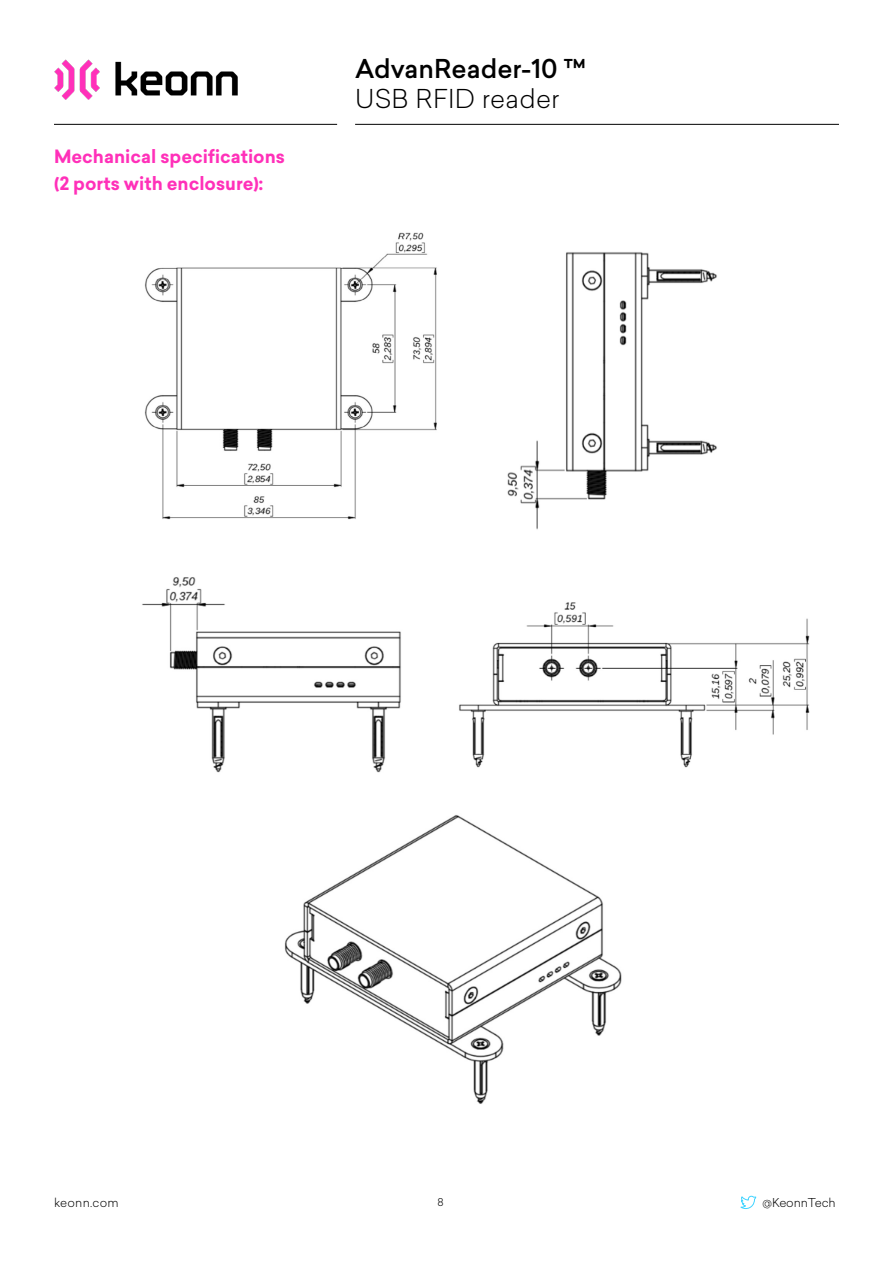
<style>
.page{position:relative;width:893px;height:1263px;background:#fff}
.page>*{position:absolute;margin:0;border:0;box-sizing:border-box;transform-origin:0 0}
.t1{font:500 25.5px "Sailec";color:#000}
.t2{font:300 25.5px "Sailec";letter-spacing:.01em;color:#000}
.t3{font:700 18px/27px "Sailec";color:#ff30b9}
.t4{font:300 12px "Sailec";letter-spacing:-.01em;color:#000}
.t5{font:300 12px "Sailec";letter-spacing:.02em;color:#000}
.t6{font:300 10.5px "Sailec";color:#000}
</style>
<div class="page">
<hr style="left:355px;top:124px;width:484px;height:1px;background:#000">
<hr style="left:54px;top:124px;width:283px;height:1px;background:#000">
<img style="left:54px;top:59px;width:184px;height:40px">
<svg style="left:740px;top:1195px;width:17px;height:14px"></svg>
<img style="left:144px;top:232px;width:293px;height:288px">
<img style="left:507px;top:252px;width:210px;height:278px">
<img style="left:142px;top:577px;width:259px;height:196px">
<img style="left:459px;top:602px;width:351px;height:166px">
<img style="left:284px;top:815px;width:338px;height:289px">
<p class="t3" style="left:54px;top:143px;width:232px">Mechanical specifications (2 ports with enclosure):</p>
<h1 class="t1" style="left:355px;top:51px;width:233px">AdvanReader-10 ™</h1>
<h1 class="t2" style="left:355px;top:81px;width:206px">USB RFID reader</h1>
<p class="t5" style="left:54px;top:1194px;width:66px">keonn.com</p>
<p class="t6" style="left:438px;top:1195px;width:8px">8</p>
<p class="t4" style="left:762px;top:1194px;width:75px">@KeonnTech</p>
</div>
